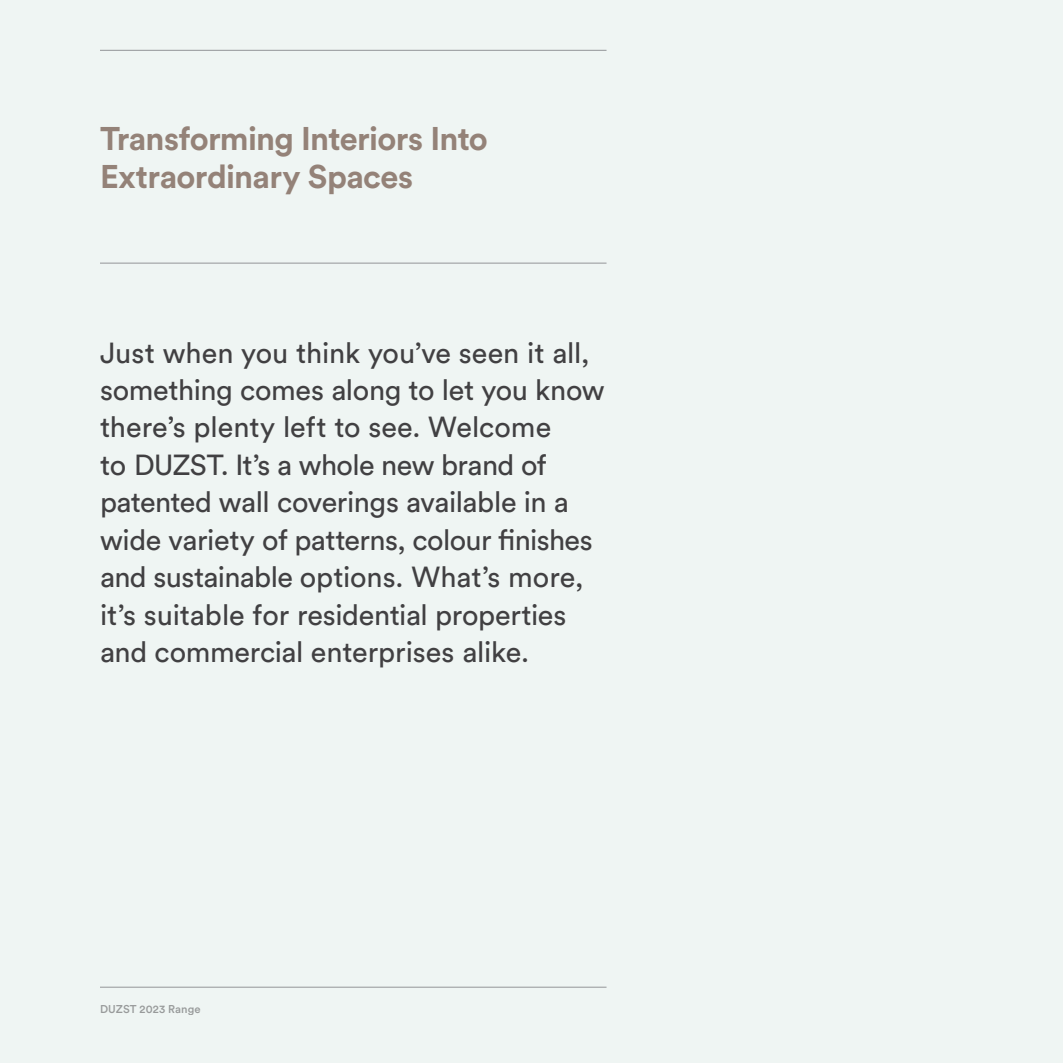
<style>
.page{position:relative;width:1063px;height:1063px;background:#eff5f3}
.page>*{position:absolute;margin:0;border:0;box-sizing:border-box;transform-origin:0 0}
.t1{font:700 32.5px/37.5px "Circular Std";letter-spacing:-.02em;color:#948278}
.t2{font:28.75px/37.5px "Circular Std";letter-spacing:-.01em;color:#414042}
.t3{font:500 11.25px "Circular Std";letter-spacing:.01em;color:#414042}
</style>
<div class="page">
<hr style="left:100px;top:263px;width:507px;height:1px;background:#939598">
<hr style="left:100px;top:50px;width:507px;height:1px;background:#939598">
<hr style="left:100px;top:987px;width:507px;height:1px;background:#939598">
<p class="t1" style="left:100px;top:119px;width:389px">Transforming Interiors Into<br>Extraordinary Spaces</p>
<p class="t2" style="left:100px;top:333px;width:506px">Just when you think you’ve seen it all, something comes along to let you know there’s plenty left to see. Welcome<br>to DUZST. It’s a whole new brand of patented wall coverings available in a wide variety of patterns, colour finishes and sustainable options. What’s more, it’s suitable for residential properties and commercial enterprises alike.</p>
<p class="t3" style="left:100px;top:1001px;width:102px">DUZST 2023 Range</p>
</div>
